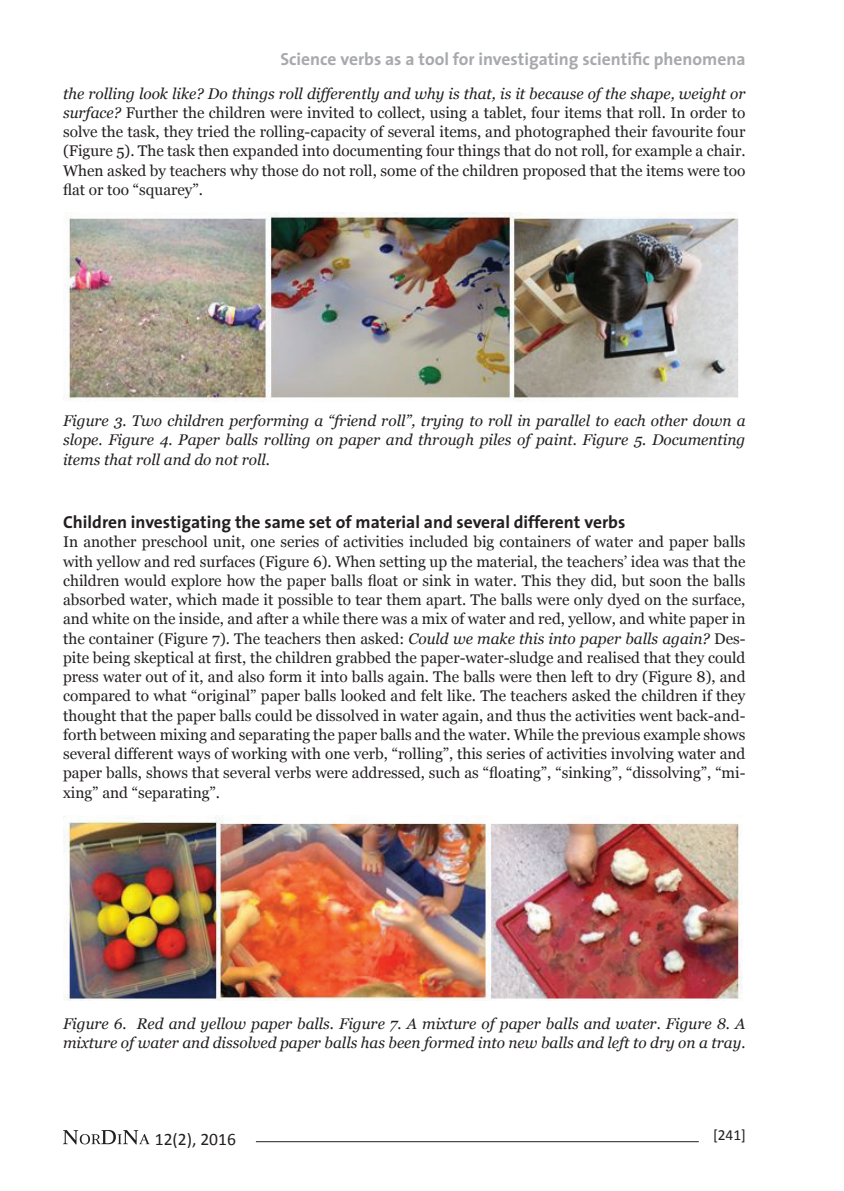
<style>
.page{position:relative;width:844px;height:1191px;background:#fff}
.page>*{position:absolute;margin:0;border:0;box-sizing:border-box;transform-origin:0 0}
.t1{font:700 17.5px "The Sans";color:#231f20}
.t2{font:700 17.5px "The Sans";color:#a8a9ad}
.t3{font:17.5px "Calibri";color:#231f20}
.t4{font:15.4px/19.2px "Georgia";color:#231f20;text-align:justify}
.t5{font:italic 15.4px/19.2px "Georgia";color:#231f20;text-align:justify}
.t6{font:15.4px "Calibri";color:#231f20}
.s1{font-style:italic}
</style>
<div class="page">
<svg style="left:63px;top:1130px;width:86px;height:14px"></svg>
<hr style="left:256px;top:1141px;width:442px;height:1px;background:#231f20">
<img style="left:63px;top:213px;width:675px;height:189px">
<img style="left:63px;top:815px;width:680px;height:185px">
<p class="t2" style="left:280px;top:44px;width:466px">Science verbs as a tool for investigating scientific phenomena</p>
<p class="t4" style="left:63px;top:84px;width:684px"><span class="s1">the rolling look like? Do things roll differently and why is that, is it because of the shape, weight or surface?</span> Further the children were invited to collect, using a tablet, four items that roll. In order to solve the task, they tried the rolling-capacity of several items, and photographed their favourite four (Figure 5). The task then expanded into documenting four things that do not roll, for example a chair.<br>When asked by teachers why those do not roll, some of the children proposed that the items were too flat or too “squarey”.</p>
<p class="t5" style="left:63px;top:411px;width:683px">Figure 3. Two children performing a “friend roll”, trying to roll in parallel to each other down a slope. Figure 4. Paper balls rolling on paper and through piles of paint. Figure 5. Documenting items that roll and do not roll.</p>
<p class="t1" style="left:63px;top:507px;width:563px">Children investigating the same set of material and several different verbs</p>
<p class="t4" style="left:63px;top:533px;width:683px">In another preschool unit, one series of activities included big containers of water and paper balls with yellow and red surfaces (Figure 6). When setting up the material, the teachers’ idea was that the children would explore how the paper balls float or sink in water. This they did, but soon the balls absorbed water, which made it possible to tear them apart. The balls were only dyed on the surface, and white on the inside, and after a while there was a mix of water and red, yellow, and white paper in the container (Figure 7). The teachers then asked: <span class="s1">Could we make this into paper balls again?</span> Des&shy;pite being skeptical at first, the children grabbed the paper-water-sludge and realised that they could press water out of it, and also form it into balls again. The balls were then left to dry (Figure 8), and compared to what “original” paper balls looked and felt like. The teachers asked the children if they thought that the paper balls could be dissolved in water again, and thus the activities went back-and&shy;forth between mixing and separating the paper balls and the water. While the previous example shows several different ways of working with one verb, “rolling”, this series of activities involving water and paper balls, shows that several verbs were addressed, such as “floating”, “sinking”, “dissolving”, “mi&shy;xing” and “separating”.</p>
<p class="t5" style="left:63px;top:1014px;width:683px">Figure 6. Red and yellow paper balls. Figure 7. A mixture of paper balls and water. Figure 8. A mixture of water and dissolved paper balls has been formed into new balls and left to dry on a tray.</p>
<p class="t3" style="left:155px;top:1127px;width:83px">12(2), 2016</p>
<p class="t6" style="left:712px;top:1124px;width:34px">[241]</p>
</div>
